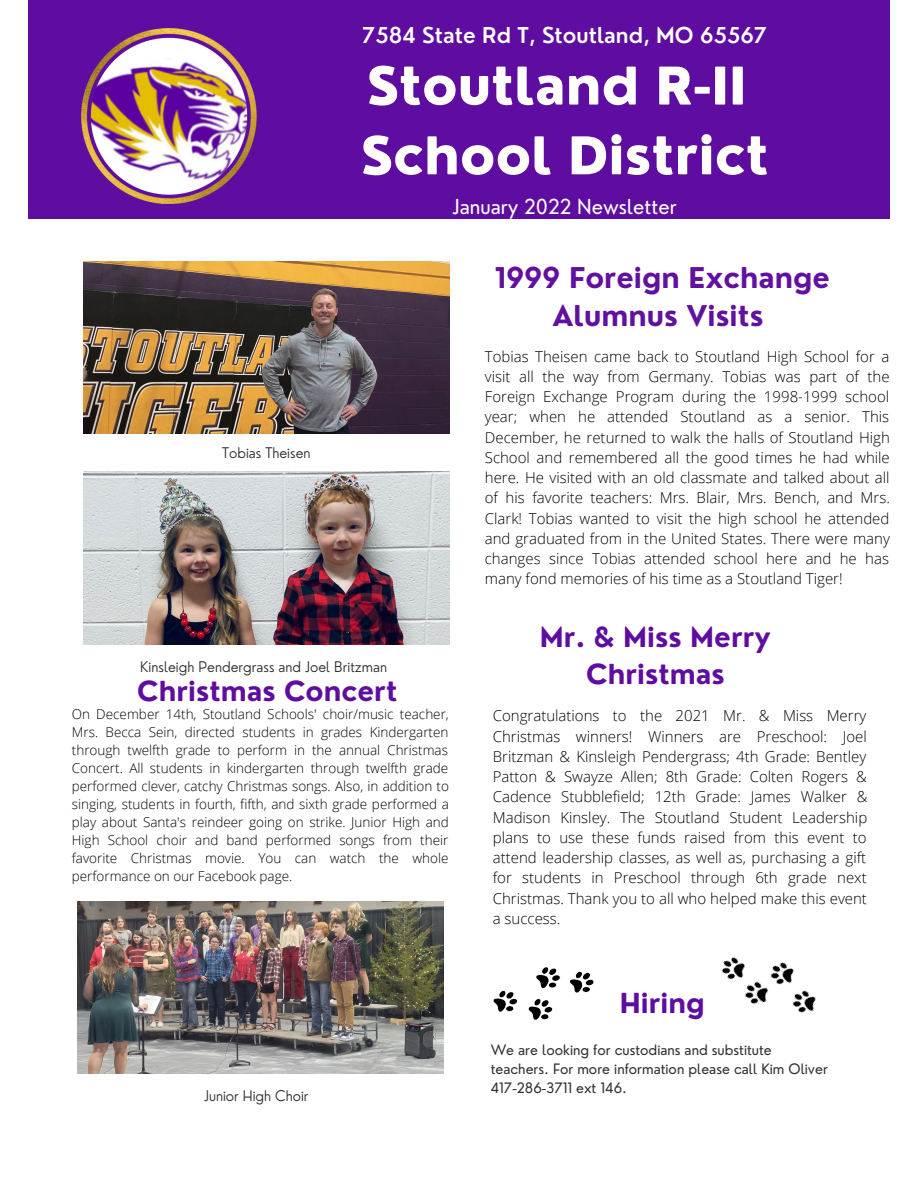
<style>
.page{position:relative;width:918px;height:1188px;background:#fff}
.page>*{position:absolute;margin:0;border:0;box-sizing:border-box;transform-origin:0 0}
.t1{font:800 50.55px "Nourd";color:#fff}
.t2{font:700 27.9px/38.2px "Nourd";color:#6110a0;text-align:center}
.t3{font:700 26.85px/37.2px "Nourd";color:#5f0da0;text-align:center}
.t4{font:600 21.3px "Nourd";color:#fff}
.t5{font:20.1px "Nourd";color:#fff}
.t6{font:300 15px/20.2px "Open Sans";color:#000;text-align:justify}
.t7{font:300 14.4px "Nourd";color:#323232}
.t8{font:13.95px/19.2px "Nourd";color:#323232}
.t9{font:300 13.5px/18px "Open Sans";color:#000;text-align:justify}
</style>
<div class="page">
<img style="left:84px;top:261px;width:365px;height:172px">
<img style="left:84px;top:472px;width:365px;height:172px">
<div style="left:28px;top:0;width:862px;height:219px;background:#5f0da0"></div>
<img style="left:81px;top:28px;width:176px;height:176px">
<img style="left:493px;top:967px;width:100px;height:53px">
<img style="left:722px;top:957px;width:94px;height:56px">
<img style="left:78px;top:901px;width:365px;height:173px">
<p class="t4" style="left:362px;top:22px;width:407px">7584 State Rd T, Stoutland, MO 65567</p>
<p class="t1" style="left:367px;top:54px;width:382px">Stoutland R-II</p>
<p class="t1" style="left:361px;top:124px;width:410px">School District</p>
<p class="t5" style="left:453px;top:194px;width:226px">January 2022 Newsletter</p>
<p class="t7" style="left:222px;top:443px;width:90px">Tobias Theisen</p>
<p class="t7" style="left:140px;top:657px;width:248px">Kinsleigh Pendergrass and Joel Britzman</p>
<p class="t3" style="left:137px;top:672px;width:262px">Christmas Concert</p>
<p class="t9" style="left:72px;top:705px;width:379px">On December 14th, Stoutland Schools' choir/music teacher, Mrs. Becca Sein, directed students in grades Kindergarten through twelfth grade to perform in the annual Christmas Concert. All students in kindergarten through twelfth grade performed clever, catchy Christmas songs. Also, in addition to singing, students in fourth, fifth, and sixth grade performed a play about Santa's reindeer going on strike. Junior High and High School choir and band performed songs from their favorite Christmas movie. You can watch the whole performance on our Facebook page.</p>
<p class="t7" style="left:204px;top:1086px;width:106px">Junior High Choir</p>
<p class="t2" style="left:495px;top:258px;width:336px">1999 Foreign Exchange<br>Alumnus Visits</p>
<p class="t6" style="left:485px;top:346px;width:407px">Tobias Theisen came back to Stoutland High School for a visit all the way from Germany. Tobias was part of the Foreign Exchange Program during the 1998-1999 school year; when he attended Stoutland as a senior. This December, he returned to walk the halls of Stoutland High School and remembered all the good times he had while here. He visited with an old classmate and talked about all of his favorite teachers: Mrs. Blair, Mrs. Bench, and Mrs.<br>Clark! Tobias wanted to visit the high school he attended and graduated from in the United States. There were many changes since Tobias attended school here and he has many fond memories of his time as a Stoutland Tiger!</p>
<p class="t3" style="left:540px;top:618px;width:233px">Mr. &amp; Miss Merry<br>Christmas</p>
<p class="t6" style="left:493px;top:705px;width:376px">Congratulations to the 2021 Mr. &amp; Miss Merry Christmas winners! Winners are Preschool: Joel Britzman &amp; Kinsleigh Pendergrass; 4th Grade: Bentley Patton &amp; Swayze Allen; 8th Grade: Colten Rogers &amp; Cadence Stubblefield; 12th Grade: James Walker &amp; Madison Kinsley. The Stoutland Student Leadership plans to use these funds raised from this event to attend leadership classes, as well as, purchasing a gift for students in Preschool through 6th grade next Christmas. Thank you to all who helped make this event a success.</p>
<p class="t3" style="left:620px;top:984px;width:86px">Hiring</p>
<p class="t8" style="left:491px;top:1040px;width:339px">We are looking for custodians and substitute teachers. For more information please call Kim Oliver<br>417-286-3711 ext 146.</p>
</div>
